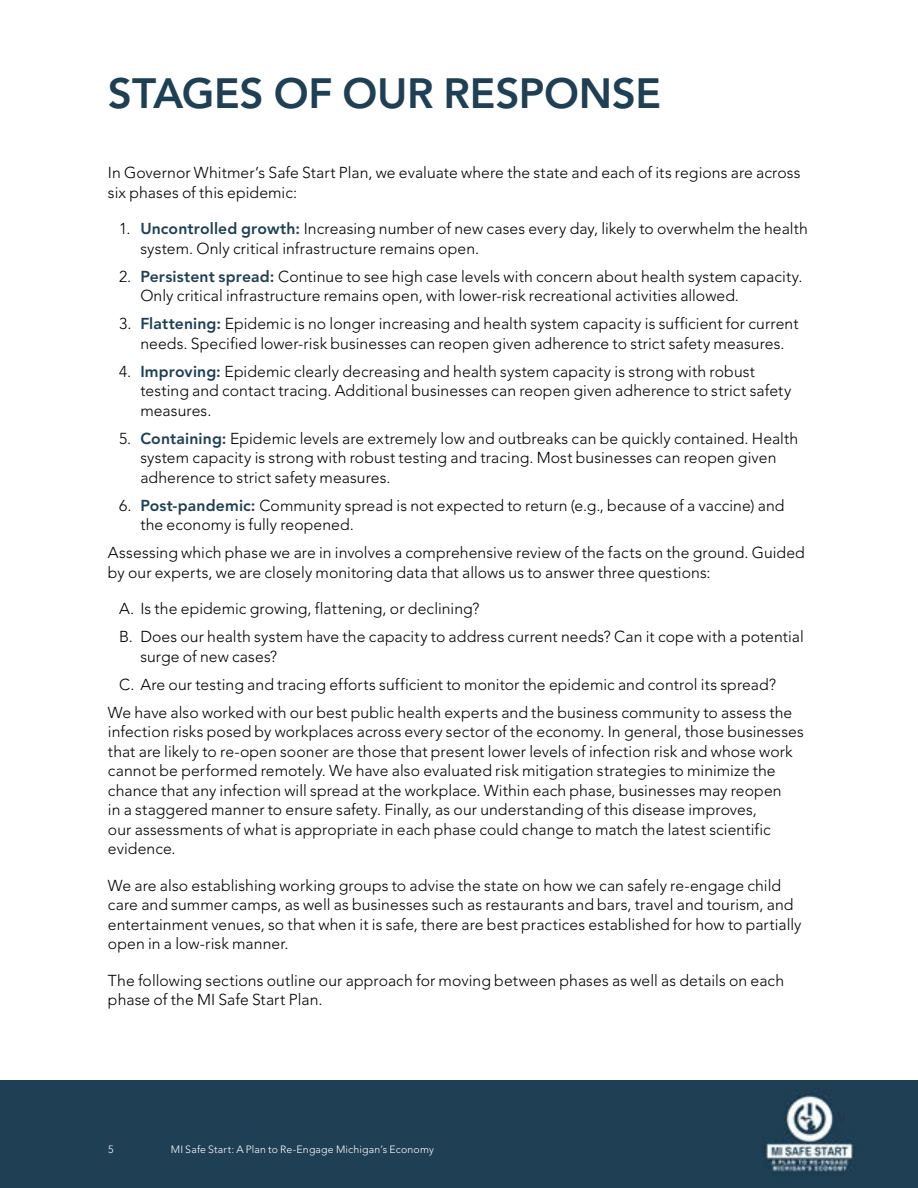
<style>
.page{position:relative;width:918px;height:1188px;background:#fff}
.page>*{position:absolute;margin:0;border:0;box-sizing:border-box;transform-origin:0 0}
.t1{font:800 42px "Avenir LT Std";letter-spacing:-.005em;color:#1e3f54}
.t2{font:300 15.75px/19.5px "Avenir LT Std";letter-spacing:.005em;color:#000}
.t3{font:300 10.5px "Avenir LT Std";letter-spacing:.02em;color:#fff}
.s1{font-weight:800;color:#1e3f54}
</style>
<div class="page">
<div style="left:0;top:1080px;width:918px;height:108px;background:#1f3f54"></div>
<img style="left:762px;top:1088px;width:93px;height:84px">
<h1 class="t1" style="left:108px;top:69px;width:555px">STAGES OF OUR RESPONSE</h1>
<p class="t2" style="left:108px;top:163px;width:694px">In Governor Whitmer’s Safe Start Plan, we evaluate where the state and each of its regions are across six phases of this epidemic:</p>
<p class="t2" style="left:140px;top:219px;width:669px;text-indent:-21px">1. <span class="s1">Uncontrolled growth:</span> Increasing number of new cases every day, likely to overwhelm the health system. Only critical infrastructure remains open.</p>
<p class="t2" style="left:140px;top:267px;width:664px;text-indent:-21px">2. <span class="s1">Persistent spread:</span> Continue to see high case levels with concern about health system capacity.<br>Only critical infrastructure remains open, with lower-risk recreational activities allowed.</p>
<p class="t2" style="left:119px;top:314px;width:681px;text-align:center">3. <span class="s1">Flattening:</span> Epidemic is no longer increasing and health system capacity is sufficient for current needs. Specified lower-risk businesses can reopen given adherence to strict safety measures.</p>
<p class="t2" style="left:140px;top:362px;width:652px;text-indent:-21px">4. <span class="s1">Improving:</span> Epidemic clearly decreasing and health system capacity is strong with robust testing and contact tracing. Additional businesses can reopen given adherence to strict safety measures.</p>
<p class="t2" style="left:140px;top:429px;width:659px;text-indent:-21px">5. <span class="s1">Containing:</span> Epidemic levels are extremely low and outbreaks can be quickly contained. Health system capacity is strong with robust testing and tracing. Most businesses can reopen given adherence to strict safety measures.</p>
<p class="t2" style="left:140px;top:496px;width:646px;text-indent:-21px">6. <span class="s1">Post-pandemic:</span> Community spread is not expected to return (e.g., because of a vaccine) and the economy is fully reopened.</p>
<p class="t2" style="left:108px;top:543px;width:698px">Assessing which phase we are in involves a comprehensive review of the facts on the ground. Guided by our experts, we are closely monitoring data that allows us to answer three questions:</p>
<p class="t2" style="left:119px;top:595px;width:686px;line-height:28px">A. Is the epidemic growing, flattening, or declining?<br>B. Does our health system have the capacity to address current needs? Can it cope with a potential</p>
<p class="t2" style="left:140px;top:647px;width:138px">surge of new cases?</p>
<p class="t2" style="left:119px;top:675px;width:658px">C. Are our testing and tracing efforts sufficient to monitor the epidemic and control its spread?</p>
<p class="t2" style="left:108px;top:703px;width:686px">We have also worked with our best public health experts and the business community to assess the</p>
<p class="t2" style="left:108px;top:722px;width:697px">infection risks posed by workplaces across every sector of the economy. In general, those businesses that are likely to re-open sooner are those that present lower levels of infection risk and whose work cannot be performed remotely. We have also evaluated risk mitigation strategies to minimize the chance that any infection will spread at the workplace. Within each phase, businesses may reopen<br>in a staggered manner to ensure safety. Finally, as our understanding of this disease improves,<br>our assessments of what is appropriate in each phase could change to match the latest scientific evidence.</p>
<p class="t2" style="left:108px;top:876px;width:695px">We are also establishing working groups to advise the state on how we can safely re-engage child care and summer camps, as well as businesses such as restaurants and bars, travel and tourism, and entertainment venues, so that when it is safe, there are best practices established for how to partially open in a low-risk manner.</p>
<p class="t2" style="left:108px;top:971px;width:678px">The following sections outline our approach for moving between phases as well as details on each phase of the MI Safe Start Plan.</p>
<p class="t3" style="left:108px;top:1144px;width:7px">5</p>
<p class="t3" style="left:171px;top:1144px;width:265px">MI Safe Start: A Plan to Re-Engage Michigan’s Economy</p>
</div>
